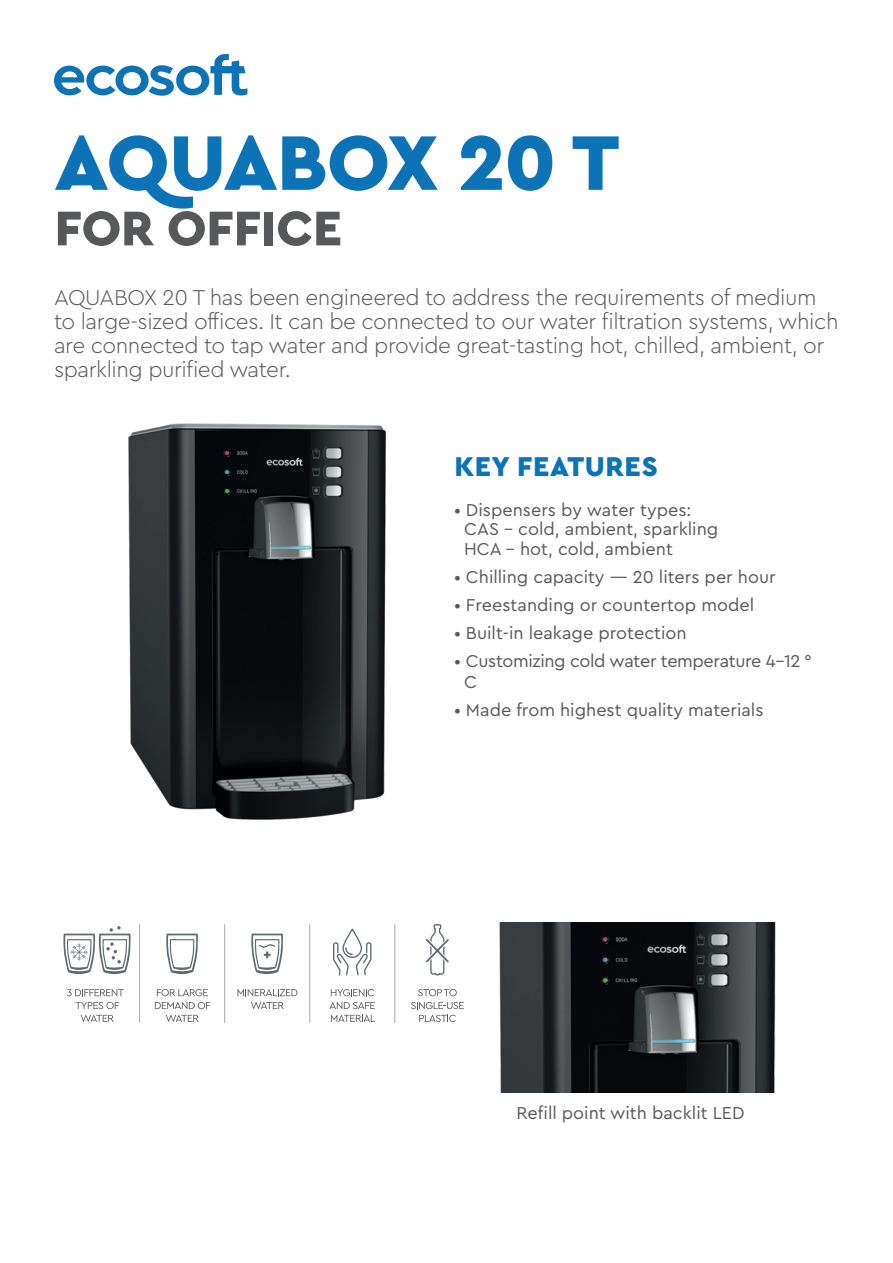
<style>
.page{position:relative;width:893px;height:1263px;background:#fff}
.page>*{position:absolute;margin:0;border:0;box-sizing:border-box;transform-origin:0 0}
.t1{font:900 81px "Cera PRO";letter-spacing:-.02em;color:#0c73b7}
.t2{font:900 51px "Cera PRO";letter-spacing:-.005em;color:#57585a}
.t3{font:900 28.5px "Cera PRO";letter-spacing:.02em;color:#0c73b7}
.t4{font:300 22.5px/24px "Cera PRO";letter-spacing:-.02em;color:#57585a}
.t5{font:18px/19.5px "Cera PRO";color:#57585a}
.t6{font:18px/21.6px "Cera PRO";letter-spacing:-.02em;color:#57585a}
</style>
<div class="page">
<svg style="left:54px;top:54px;width:193px;height:42px"></svg>
<img style="left:128px;top:423px;width:258px;height:397px">
<img style="left:499px;top:923px;width:277px;height:170px">
<svg style="left:251px;top:934px;width:32px;height:40px"></svg>
<hr style="left:139px;top:924px;width:1px;height:99px;background:#a8a9ad">
<hr style="left:224px;top:924px;width:1px;height:99px;background:#a8a9ad">
<hr style="left:309px;top:924px;width:1px;height:99px;background:#a8a9ad">
<hr style="left:394px;top:924px;width:1px;height:99px;background:#a8a9ad">
<svg style="left:63px;top:926px;width:68px;height:48px"></svg>
<svg style="left:67px;top:989px;width:57px;height:7px"></svg>
<svg style="left:75px;top:1002px;width:44px;height:7px"></svg>
<svg style="left:81px;top:1015px;width:33px;height:7px"></svg>
<svg style="left:166px;top:934px;width:32px;height:40px"></svg>
<svg style="left:157px;top:989px;width:51px;height:7px"></svg>
<svg style="left:155px;top:1002px;width:55px;height:7px"></svg>
<svg style="left:166px;top:1015px;width:33px;height:7px"></svg>
<svg style="left:237px;top:989px;width:60px;height:7px"></svg>
<svg style="left:251px;top:1002px;width:33px;height:7px"></svg>
<svg style="left:333px;top:929px;width:39px;height:47px"></svg>
<svg style="left:331px;top:989px;width:43px;height:7px"></svg>
<svg style="left:330px;top:1002px;width:45px;height:7px"></svg>
<svg style="left:331px;top:1015px;width:44px;height:7px"></svg>
<svg style="left:426px;top:924px;width:23px;height:52px"></svg>
<svg style="left:418px;top:989px;width:39px;height:7px"></svg>
<svg style="left:411px;top:1002px;width:53px;height:7px"></svg>
<svg style="left:419px;top:1015px;width:37px;height:7px"></svg>
<h1 class="t1" style="left:55px;top:109px;width:566px">AQUABOX 20 T</h1>
<h2 class="t2" style="left:55px;top:194px;width:289px">FOR OFFICE</h2>
<p class="t4" style="left:54px;top:284px;width:786px">AQUABOX 20 T has been engineered to address the requirements of medium to large-sized offices. It can be connected to our water filtration systems, which are connected to tap water and provide great-tasting hot, chilled, ambient, or sparkling purified water.</p>
<p class="t3" style="left:454px;top:447px;width:205px">KEY FEATURES</p>
<p class="t5" style="left:464px;top:499px;width:256px;text-indent:-10px">• Dispensers by water types:<br>CAS - cold, ambient, sparkling<br>HCA - hot, cold, ambient</p>
<p class="t5" style="left:454px;top:566px;width:323px">• Chilling capacity — 20 liters per hour</p>
<p class="t5" style="left:454px;top:594px;width:301px">• Freestanding or countertop model</p>
<p class="t5" style="left:454px;top:622px;width:234px">• Built-in leakage protection</p>
<p class="t6" style="left:464px;top:649px;width:349px;text-indent:-10px">• Customizing cold water temperature 4-12 °<br>C</p>
<p class="t5" style="left:454px;top:700px;width:311px">• Made from highest quality materials</p>
<p class="t5" style="left:517px;top:1102px;width:229px">Refill point with backlit LED</p>
</div>
